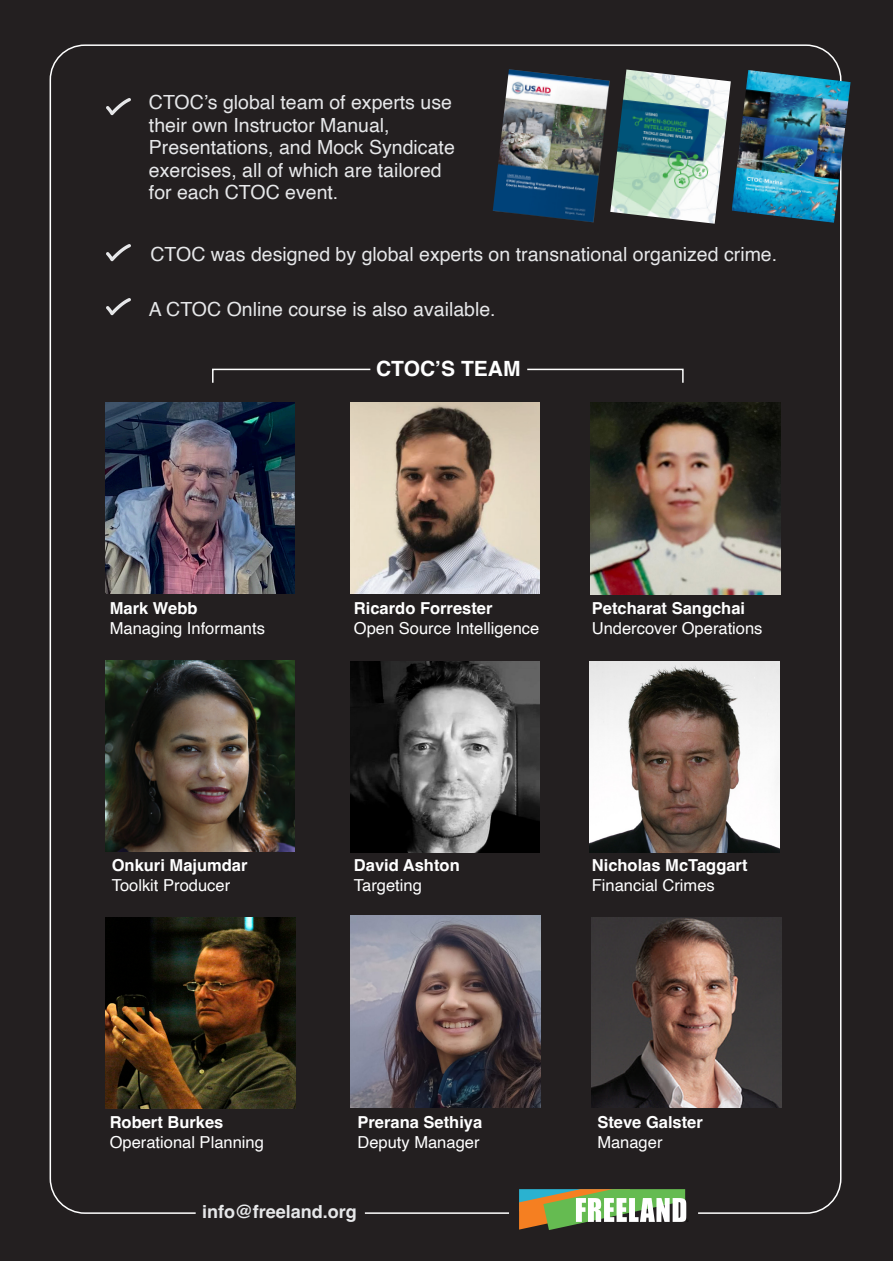
<style>
.page{position:relative;width:893px;height:1261px;background:#fff}
.page>*{position:absolute;margin:0;border:0;box-sizing:border-box;transform-origin:0 0}
.t1{font:700 21px "Helvetica";color:#fff}
.t2{font:19.5px/22.5px "Helvetica";color:#e6e7e9}
.t3{font:700 18px "Helvetica";color:#e6e7e9}
.t4{font:16.5px "Helvetica";color:#fff}
.t5{font:700 16.5px "Helvetica";color:#fff}
</style>
<div class="page">
<div style="left:0;top:0;width:892px;height:1260px;background:#231f20"></div>
<hr style="left:365px;top:1212px;width:144px;height:1px;background:#fff">
<img style="left:610px;top:70px;width:240px;height:154px">
<img style="left:492px;top:69px;width:117px;height:153px">
<img style="left:591px;top:917px;width:189px;height:190px">
<img style="left:105px;top:660px;width:190px;height:191px">
<img style="left:351px;top:915px;width:189px;height:192px">
<img style="left:105px;top:402px;width:190px;height:191px">
<img style="left:350px;top:661px;width:189px;height:191px">
<img style="left:589px;top:661px;width:189px;height:191px">
<img style="left:350px;top:402px;width:189px;height:192px">
<img style="left:106px;top:917px;width:189px;height:191px">
<img style="left:590px;top:403px;width:190px;height:191px">
<svg style="left:106px;top:98px;width:25px;height:17px"></svg>
<svg style="left:106px;top:244px;width:25px;height:17px"></svg>
<svg style="left:106px;top:298px;width:25px;height:17px"></svg>
<svg style="left:212px;top:368px;width:159px;height:15px"></svg>
<svg style="left:527px;top:368px;width:157px;height:15px"></svg>
<svg style="left:519px;top:1189px;width:169px;height:40px"></svg>
<p class="t2" style="left:149px;top:92px;width:307px">CTOC’s global team of experts use their own Instructor Manual,<br>Presentations, and Mock Syndicate exercises, all of which are tailored for each CTOC event.</p>
<p class="t2" style="left:150px;top:244px;width:628px">CTOC was designed by global experts on transnational organized crime.</p>
<p class="t2" style="left:149px;top:298px;width:348px">A CTOC Online course is also available.</p>
<p class="t1" style="left:376px;top:355px;width:146px">CTOC’S TEAM</p>
<p class="t5" style="left:110px;top:598px;width:89px">Mark Webb</p>
<p class="t4" style="left:110px;top:615px;width:156px">Managing Informants</p>
<p class="t5" style="left:354px;top:598px;width:140px">Ricardo Forrester</p>
<p class="t4" style="left:354px;top:615px;width:187px">Open Source Intelligence</p>
<p class="t5" style="left:591px;top:598px;width:155px">Petcharat Sangchai</p>
<p class="t4" style="left:591px;top:615px;width:172px">Undercover Operations</p>
<p class="t5" style="left:112px;top:855px;width:137px">Onkuri Majumdar</p>
<p class="t4" style="left:112px;top:872px;width:120px">Toolkit Producer</p>
<p class="t5" style="left:354px;top:855px;width:107px">David Ashton</p>
<p class="t4" style="left:354px;top:872px;width:69px">Targeting</p>
<p class="t5" style="left:591px;top:855px;width:157px">Nicholas McTaggart</p>
<p class="t4" style="left:591px;top:872px;width:124px">Financial Crimes</p>
<p class="t5" style="left:110px;top:1112px;width:115px">Robert Burkes</p>
<p class="t4" style="left:110px;top:1129px;width:156px">Operational Planning</p>
<p class="t5" style="left:357px;top:1112px;width:126px">Prerana Sethiya</p>
<p class="t4" style="left:357px;top:1129px;width:123px">Deputy Manager</p>
<p class="t5" style="left:597px;top:1111px;width:107px">Steve Galster</p>
<p class="t4" style="left:597px;top:1129px;width:67px">Manager</p>
<p class="t3" style="left:202px;top:1200px;width:156px">info@freeland.org</p>
</div>
